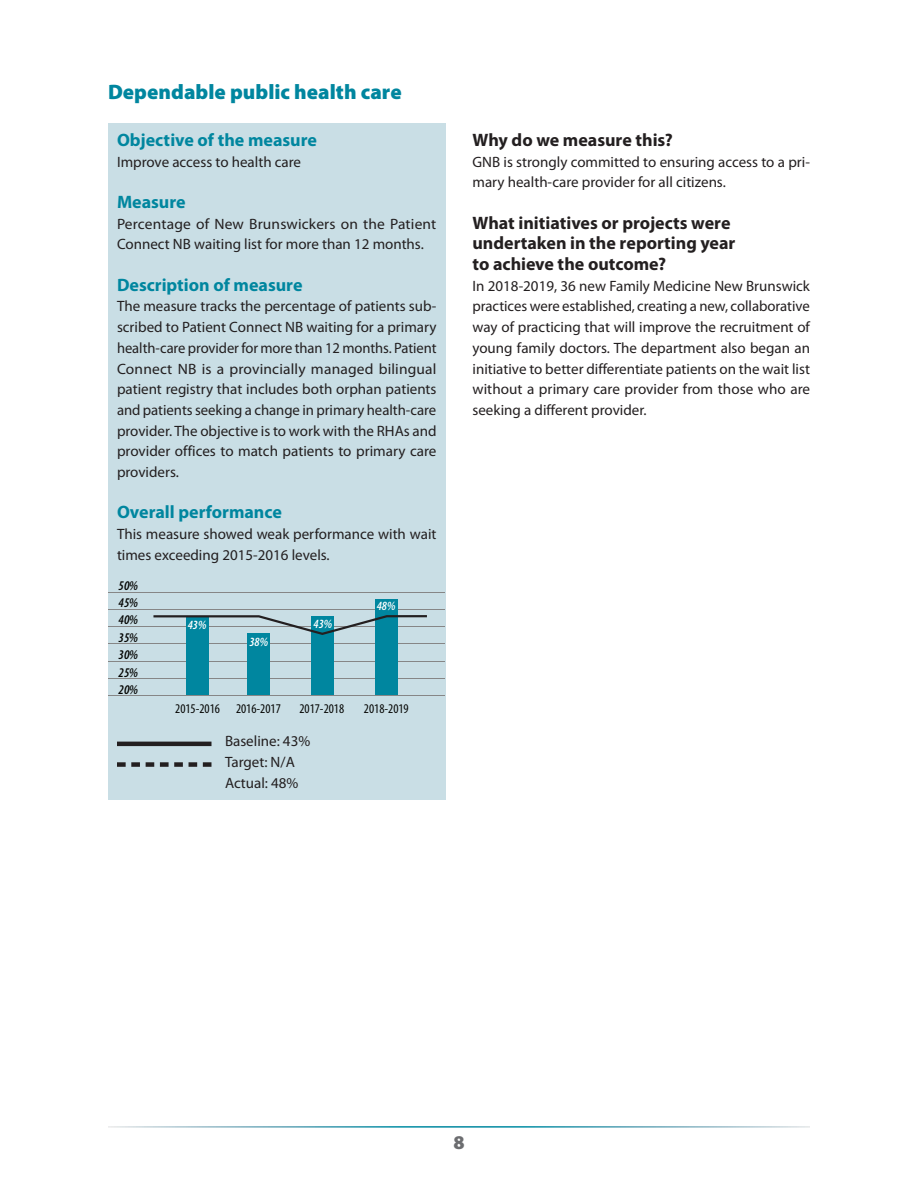
<style>
.page{position:relative;width:918px;height:1188px;background:#fff}
.page>*{position:absolute;margin:0;border:0;box-sizing:border-box;transform-origin:0 0}
.Head_2__1_col{font:900 21px "Myriad Pro";color:#00869f}
.t1{font:900 19.5px "Myriad Pro";color:#6c6d70}
.Head_3{font:700 18px/20.7px "Myriad Pro";color:#231f20}
.Measures_box__head{font:700 18px "Myriad Pro";color:#00869f}
.Measures_box__text{font:15px/20.7px "Myriad Pro";color:#231f20}
.text{font:15px/20.7px "Myriad Pro";color:#231f20}
.Measures__Baseline{font:15px "Myriad Pro";color:#231f20}
.Measures__Target{font:15px "Myriad Pro";color:#231f20}
.Measures__Actual{font:15px "Myriad Pro";color:#231f20}
.t2{font:condensed 13.35px "Myriad Pro";color:#040503}
.t3{font:italic 600 condensed 13.35px "Myriad Pro";color:#040503}
.t4{font:italic 600 condensed 12.6px "Myriad Pro";color:#fff}
</style>
<div class="page">
<div style="left:108px;top:123px;width:338px;height:677px;background:#c9dee5"></div>
<hr style="left:117px;top:742px;width:95px;height:4px;background:#231f20">
<svg style="left:117px;top:762px;width:95px;height:5px"></svg>
<hr style="left:108px;top:592px;width:336px;height:1px;background:#868686">
<hr style="left:108px;top:609px;width:336px;height:1px;background:#868686">
<hr style="left:108px;top:626px;width:336px;height:1px;background:#868686">
<hr style="left:108px;top:644px;width:336px;height:1px;background:#868686">
<hr style="left:108px;top:661px;width:336px;height:1px;background:#868686">
<hr style="left:108px;top:678px;width:336px;height:1px;background:#868686">
<div style="left:375px;top:599px;width:22px;height:97px;background:#00869f"></div>
<div style="left:311px;top:616px;width:23px;height:80px;background:#00869f"></div>
<div style="left:248px;top:634px;width:22px;height:62px;background:#00869f"></div>
<div style="left:186px;top:616px;width:23px;height:80px;background:#00869f"></div>
<hr style="left:108px;top:695px;width:336px;height:1px;background:#868686">
<svg style="left:153px;top:614px;width:274px;height:22px"></svg>
<p class="Head_2__1_col" style="left:108px;top:80px;width:295px">Dependable public health care</p>
<p class="Measures_box__head" style="left:117px;top:130px;width:202px">Objective of the measure</p>
<p class="Measures_box__text" style="left:117px;top:151px;width:186px">Improve access to health care</p>
<p class="Measures_box__head" style="left:117px;top:192px;width:70px">Measure</p>
<p class="Measures_box__text" style="left:117px;top:214px;width:321px">Percentage of New Brunswickers on the Patient<br>Connect NB waiting list for more than 12 months.</p>
<p class="Measures_box__head" style="left:117px;top:275px;width:187px">Description of measure</p>
<p class="Measures_box__text" style="left:117px;top:296px;width:321px;text-align:justify">The measure tracks the percentage of patients sub&shy;scribed to Patient Connect NB waiting for a primary health-care provider for more than 12 months. Patient Connect NB is a provincially managed bilingual patient registry that includes both orphan patients and patients seeking a change in primary health-care provider. The objective is to work with the RHAs and provider offices to match patients to primary care providers.</p>
<p class="Measures_box__head" style="left:117px;top:502px;width:166px">Overall performance</p>
<p class="Measures_box__text" style="left:117px;top:524px;width:321px">This measure showed weak performance with wait times exceeding 2015-2016 levels.</p>
<p class="t3" style="left:119px;top:579px;width:21px">50%</p>
<p class="t3" style="left:119px;top:595px;width:21px">45%</p>
<p class="t3" style="left:119px;top:613px;width:21px">40%</p>
<p class="t3" style="left:119px;top:630px;width:21px">35%</p>
<p class="t3" style="left:119px;top:648px;width:21px">30%</p>
<p class="t3" style="left:119px;top:665px;width:21px">25%</p>
<p class="t3" style="left:119px;top:683px;width:21px">20%</p>
<p class="t4" style="left:188px;top:619px;width:20px">43%</p>
<p class="t4" style="left:249px;top:635px;width:20px">38%</p>
<p class="t4" style="left:314px;top:617px;width:20px">43%</p>
<p class="t4" style="left:377px;top:600px;width:20px">48%</p>
<p class="t2" style="left:175px;top:702px;width:107px">2015-2016 2016-2017</p>
<p class="t2" style="left:299px;top:702px;width:46px">2017-2018</p>
<p class="t2" style="left:364px;top:702px;width:46px">2018-2019</p>
<p class="Measures__Baseline" style="left:225px;top:733px;width:87px">Baseline: 43%</p>
<p class="Measures__Target" style="left:225px;top:754px;width:71px">Target: N/A</p>
<p class="Measures__Actual" style="left:225px;top:774px;width:75px">Actual: 48%</p>
<p class="Head_3" style="left:472px;top:130px;width:202px">Why do we measure this?</p>
<p class="text" style="left:472px;top:151px;width:339px">GNB is strongly committed to ensuring access to a pri&shy;mary health-care provider for all citizens.</p>
<p class="Head_3" style="left:472px;top:212px;width:264px">What initiatives or projects were undertaken in the reporting year to achieve the outcome?</p>
<p class="text" style="left:472px;top:276px;width:339px;text-align:justify">In 2018-2019, 36 new Family Medicine New Brunswick practices were established, creating a new, collaborative way of practicing that will improve the recruitment of young family doctors. The department also began an initiative to better differentiate patients on the wait list without a primary care provider from those who are seeking a different provider.</p>
<h2 class="t1" style="left:453px;top:1131px;width:13px">8</h2>
</div>
